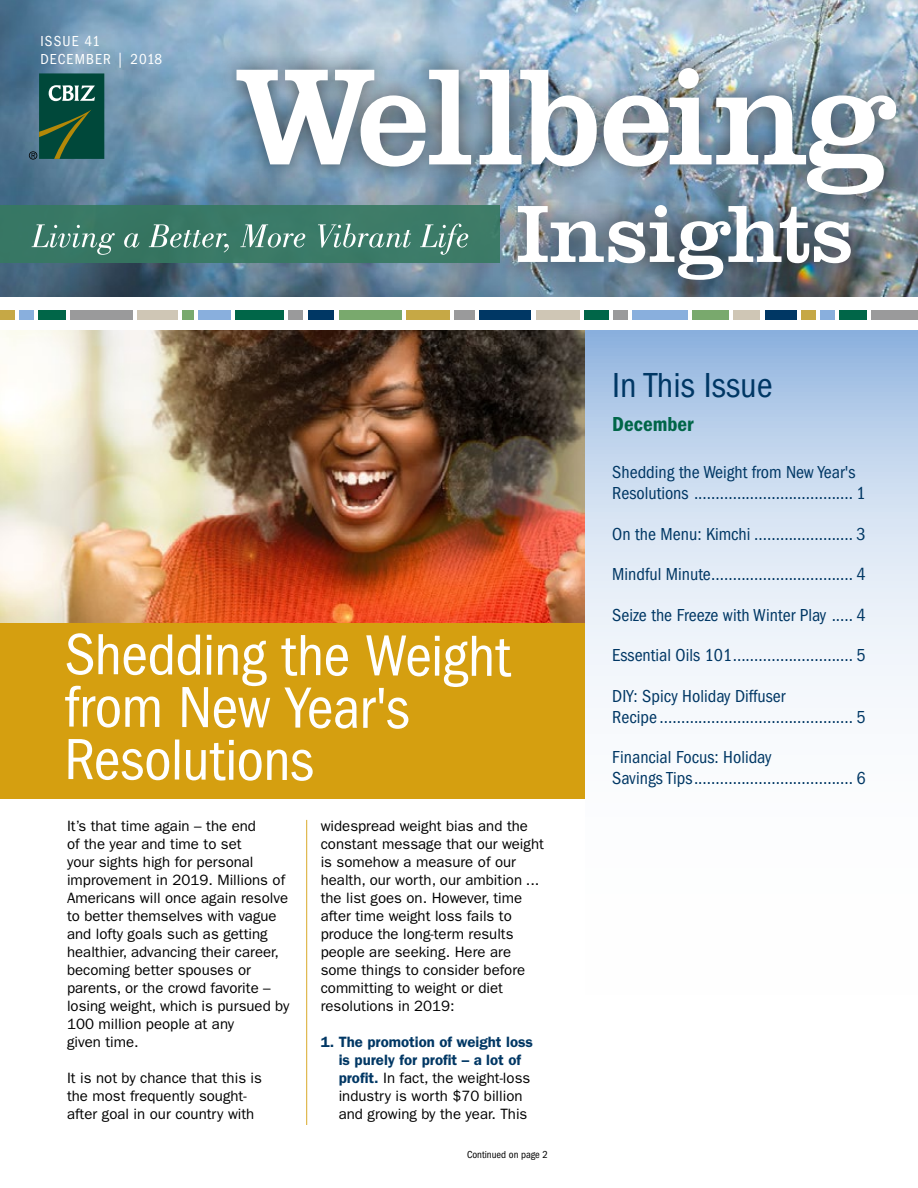
<style>
.page{position:relative;width:918px;height:1188px;background:#fff}
.page>*{position:absolute;margin:0;border:0;box-sizing:border-box;transform-origin:0 0}
.t1{font:condensed 60px/52.3px "ITC Franklin Gothic Std";letter-spacing:-.02em;color:#fff}
.t2{font:condensed 36px "ITC Franklin Gothic Std";color:#003764}
.t3{font:21px "ITC Franklin Gothic Std Dm Cd";color:#006648}
.t4{font:condensed 18px/21px "ITC Franklin Gothic Std";color:#003764}
.t5{font:15px/18px "ITC Franklin Gothic Std";color:#000}
.t6{font:condensed 15px/18px "ITC Franklin Gothic Std";letter-spacing:.07em;color:#fff}
.t7{font:condensed 10.5px "ITC Franklin Gothic Std";color:#000}
.s1{font-weight:600;color:#003764}
</style>
<div class="page">
<svg style="left:585px;top:330px;width:333px;height:367px"></svg>
<img style="left:0;top:330px;width:585px;height:293px">
<img style="left:0;top:0;width:918px;height:296px">
<div style="left:19px;top:311px;width:15px;height:9px;background:#89afdd"></div>
<div style="left:0;top:311px;width:14px;height:9px;background:#c6a845"></div>
<div style="left:38px;top:311px;width:28px;height:9px;background:#006648"></div>
<div style="left:71px;top:311px;width:62px;height:9px;background:#9a9a9b"></div>
<div style="left:138px;top:311px;width:40px;height:9px;background:#cfc6b5"></div>
<div style="left:183px;top:311px;width:11px;height:9px;background:#79a96d"></div>
<div style="left:199px;top:311px;width:32px;height:9px;background:#89afdd"></div>
<div style="left:236px;top:311px;width:48px;height:9px;background:#006648"></div>
<div style="left:584px;top:311px;width:24px;height:9px;background:#006648"></div>
<div style="left:289px;top:311px;width:14px;height:9px;background:#9a9a9b"></div>
<div style="left:613px;top:311px;width:14px;height:9px;background:#9a9a9b"></div>
<div style="left:632px;top:311px;width:55px;height:9px;background:#89afdd"></div>
<div style="left:454px;top:311px;width:21px;height:9px;background:#9a9a9b"></div>
<div style="left:339px;top:311px;width:62px;height:9px;background:#79a96d"></div>
<div style="left:692px;top:311px;width:37px;height:9px;background:#79a96d"></div>
<div style="left:308px;top:311px;width:26px;height:9px;background:#003764"></div>
<div style="left:480px;top:311px;width:51px;height:9px;background:#003764"></div>
<div style="left:765px;top:311px;width:31px;height:9px;background:#003764"></div>
<div style="left:406px;top:311px;width:43px;height:9px;background:#c6a845"></div>
<div style="left:536px;top:311px;width:43px;height:9px;background:#cfc6b5"></div>
<div style="left:733px;top:311px;width:27px;height:9px;background:#cfc6b5"></div>
<div style="left:820px;top:311px;width:15px;height:9px;background:#89afdd"></div>
<div style="left:801px;top:311px;width:15px;height:9px;background:#c6a845"></div>
<div style="left:840px;top:311px;width:27px;height:9px;background:#006648"></div>
<div style="left:872px;top:311px;width:46px;height:9px;background:#9a9a9b"></div>
<div style="left:0;top:623px;width:585px;height:175px;background:#d59f10"></div>
<hr style="left:306px;top:820px;width:1px;height:305px;background:#d59f10">
<div style="left:0;top:205px;width:500px;height:58px;background:#367961"></div>
<svg style="left:32px;top:224px;width:436px;height:31px"></svg>
<div style="left:216px;top:48px;width:700px;height:167px;background:#000;opacity:.6"></div>
<svg style="left:237px;top:68px;width:659px;height:127px"></svg>
<div style="left:497px;top:184px;width:374px;height:118px;background:#000;opacity:.6"></div>
<svg style="left:518px;top:205px;width:333px;height:75px"></svg>
<div style="left:39px;top:73px;width:65px;height:86px;background:#00483a"></div>
<svg style="left:49px;top:85px;width:46px;height:16px"></svg>
<svg style="left:29px;top:110px;width:62px;height:50px"></svg>
<p class="t6" style="left:40px;top:32px;width:123px">ISSUE 41<br>DECEMBER | 2018</p>
<h1 class="t1" style="left:64px;top:630px;width:448px">Shedding the Weight from New Year's<br>Resolutions</h1>
<p class="t5" style="left:67px;top:817px;width:224px">It’s that time again – the end<br>of the year and time to set<br>your sights high for personal improvement in 2019. Millions of<br>Americans will once again resolve to better themselves with vague and lofty goals such as getting healthier, advancing their career, becoming better spouses or parents, or the crowd favorite – losing weight, which is pursued by<br>100 million people at any<br>given time.</p>
<p class="t5" style="left:67px;top:1069px;width:196px">It is not by chance that this is the most frequently sought&shy;after goal in our country with</p>
<p class="t5" style="left:321px;top:817px;width:225px">widespread weight bias and the constant message that our weight is somehow a measure of our health, our worth, our ambition ... the list goes on. However, time after time weight loss fails to produce the long-term results people are seeking. Here are some things to consider before committing to weight or diet resolutions in 2019:</p>
<p class="t5" style="left:339px;top:1033px;width:196px;text-indent:-18px"><span class="s1">1. The promotion of weight loss is purely for profit – a lot of profit.</span> In fact, the weight-loss industry is worth $70 billion and growing by the year. This</p>
<p class="t7" style="left:467px;top:1149px;width:82px">Continued on page 2</p>
<h2 class="t2" style="left:612px;top:364px;width:162px">In This Issue</h2>
<h3 class="t3" style="left:612px;top:412px;width:83px">December</h3>
<p class="t4" style="left:612px;top:462px;width:255px">Shedding the Weight from New Year's<br>Resolutions ..................................... 1</p>
<p class="t4" style="left:612px;top:523px;width:255px">On the Menu: Kimchi ....................... 3</p>
<p class="t4" style="left:612px;top:564px;width:255px">Mindful Minute................................. 4</p>
<p class="t4" style="left:612px;top:604px;width:255px">Seize the Freeze with Winter Play ..... 4</p>
<p class="t4" style="left:612px;top:645px;width:255px">Essential Oils 101............................ 5</p>
<p class="t4" style="left:612px;top:685px;width:255px">DIY: Spicy Holiday Diffuser<br>Recipe ............................................. 5</p>
<p class="t4" style="left:612px;top:747px;width:255px">Financial Focus: Holiday<br>Savings Tips..................................... 6</p>
</div>
